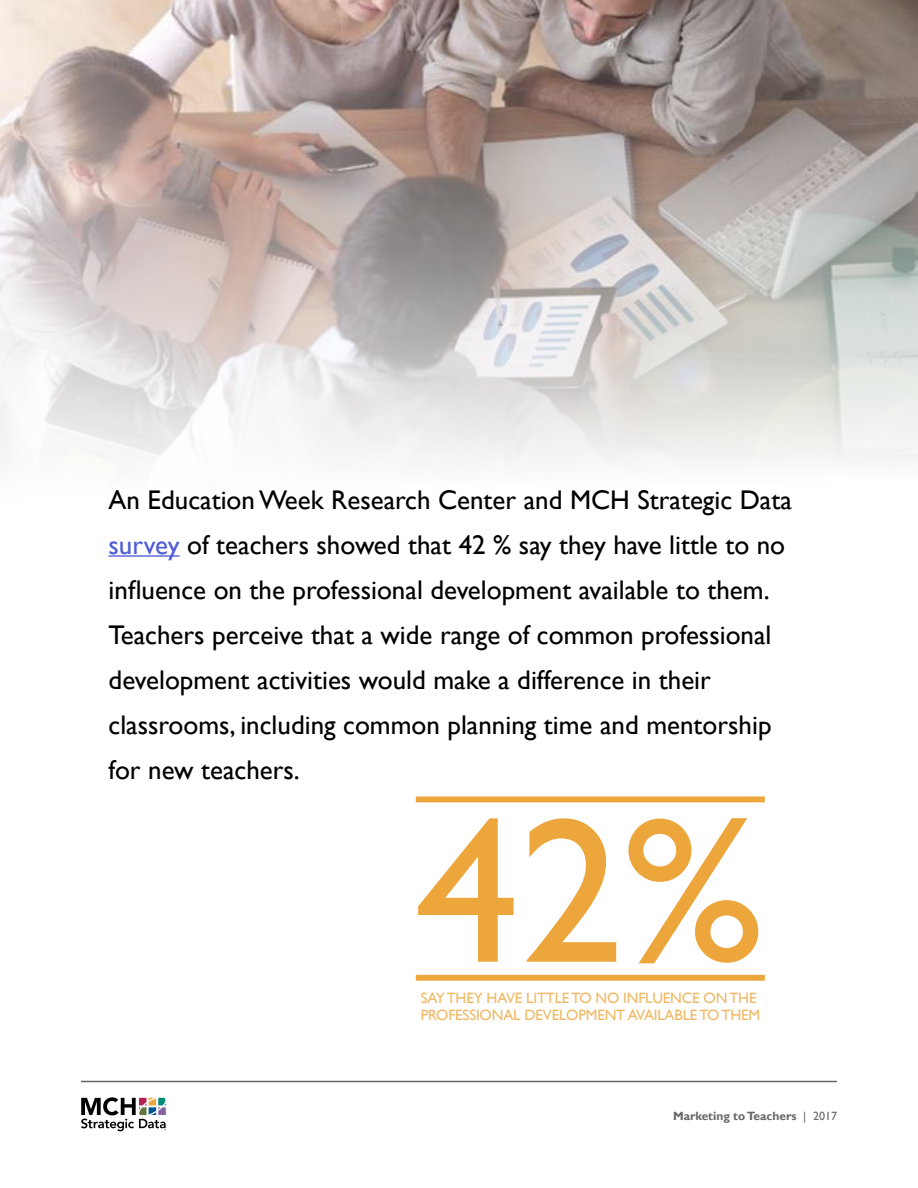
<style>
.page{position:relative;width:918px;height:1188px;background:#fff}
.page>*{position:absolute;margin:0;border:0;box-sizing:border-box;transform-origin:0 0}
.t1{font:207.45px "Gill Sans";color:#eda63b}
.t2{font:27px/45px "Gill Sans";color:#000}
.t3{font:15px/17.4px "Gill Sans";letter-spacing:-.01em;color:#f1b862}
.t4{font:700 12px "Gill Sans";color:#666}
.s1{color:#4f5cd6}
.s2{font-weight:400}
</style>
<div class="page">
<img style="left:0;top:0;width:918px;height:464px">
<div style="left:416px;top:975px;width:349px;height:6px;background:#eda63b"></div>
<div style="left:416px;top:797px;width:349px;height:5px;background:#eda63b"></div>
<hr style="left:109px;top:555px;width:71px;height:2px;background:#4f5cd6">
<svg style="left:81px;top:1097px;width:85px;height:34px"></svg>
<hr style="left:81px;top:1081px;width:756px;height:1px;background:#666">
<p class="t2" style="left:109px;top:478px;width:685px">An Education Week Research Center and MCH Strategic Data <span class="s1">survey</span> of teachers showed that 42 % say they have little to no influence on the professional development available to them.<br>Teachers perceive that a wide range of common professional development activities would make a difference in their classrooms, including common planning time and mentorship for new teachers.</p>
<h1 class="t1" style="left:416px;top:771px;width:349px">42%</h1>
<p class="t3" style="left:421px;top:989px;width:341px">SAY THEY HAVE LITTLE TO NO INFLUENCE ON THE<br>PROFESSIONAL DEVELOPMENT AVAILABLE TO THEM</p>
<p class="t4" style="left:673px;top:1109px;width:165px">Marketing to Teachers <span class="s2">| 2017</span></p>
</div>
